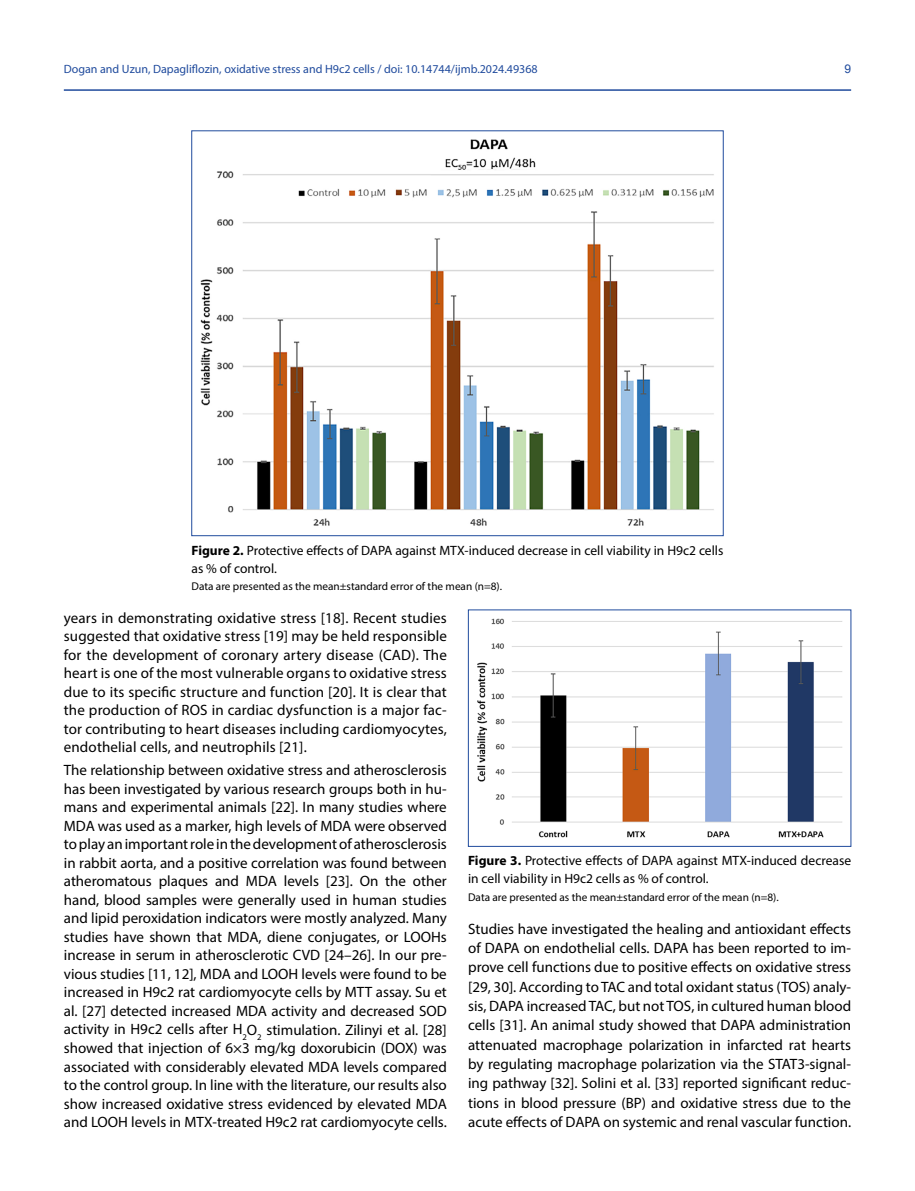
<style>
.page{position:relative;width:915px;height:1191px;background:#fff}
.page>*{position:absolute;margin:0;border:0;box-sizing:border-box;transform-origin:0 0}
.t1{font:15px/18.5px "Myriad Pro";color:#000;text-align:justify}
.t2{font:13.5px/18px "Myriad Pro";color:#000}
.t3{font:12px "Myriad Pro";color:#204b9d}
.t4{font:12px "Arial";color:#204b9d}
.t5{font:11.25px "Myriad Pro";color:#000}
.s1{font-weight:700}
</style>
<div class="page">
<hr style="left:64px;top:89px;width:786px;height:2px;background:#204b9d">
<img style="left:477px;top:618px;width:365px;height:220px">
<img style="left:200px;top:139px;width:514px;height:387px">
<p class="t3" style="left:64px;top:61px;width:475px">Dogan and Uzun, Dapagliflozin, oxidative stress and H9c2 cells / doi: 10.14744/ijmb.2024.49368</p>
<p class="t4" style="left:844px;top:60px;width:8px">9</p>
<p class="t2" style="left:191px;top:541px;width:533px"><span class="s1">Figure 2.</span> Protective effects of DAPA against MTX-induced decrease in cell viability in H9c2 cells as % of control.</p>
<p class="t5" style="left:191px;top:579px;width:312px">Data are presented as the mean±standard error of the mean (n=8).</p>
<p class="t1" style="left:64px;top:608px;width:384px">years in demonstrating oxidative stress [18]. Recent studies suggested that oxidative stress [19] may be held responsible for the development of coronary artery disease (CAD). The heart is one of the most vulnerable organs to oxidative stress due to its specific structure and function [20]. It is clear that the production of ROS in cardiac dysfunction is a major fac&shy;tor contributing to heart diseases including cardiomyocytes, endothelial cells, and neutrophils [21].</p>
<p class="t1" style="left:64px;top:760px;width:384px">The relationship between oxidative stress and atherosclerosis has been investigated by various research groups both in hu&shy;mans and experimental animals [22]. In many studies where MDA was used as a marker, high levels of MDA were observed to play an important role in the development of atherosclerosis in rabbit aorta, and a positive correlation was found between atheromatous plaques and MDA levels [23]. On the other hand, blood samples were generally used in human studies and lipid peroxidation indicators were mostly analyzed. Many studies have shown that MDA, diene conjugates, or LOOHs increase in serum in atherosclerotic CVD [24–26]. In our pre&shy;vious studies [11, 12], MDA and LOOH levels were found to be increased in H9c2 rat cardiomyocyte cells by MTT assay. Su et al. [27] detected increased MDA activity and decreased SOD activity in H9c2 cells after H<sub>2</sub>O<sub>2</sub> stimulation. Zilinyi et al. [28] showed that injection of 6×3 mg/kg doxorubicin (DOX) was associated with considerably elevated MDA levels compared to the control group. In line with the literature, our results also show increased oxidative stress evidenced by elevated MDA and LOOH levels in MTX-treated H9c2 rat cardiomyocyte cells.</p>
<p class="t2" style="left:468px;top:851px;width:384px"><span class="s1">Figure 3.</span> Protective effects of DAPA against MTX-induced decrease in cell viability in H9c2 cells as % of control.</p>
<p class="t5" style="left:468px;top:890px;width:312px">Data are presented as the mean±standard error of the mean (n=8).</p>
<p class="t1" style="left:468px;top:918px;width:384px;line-height:19.4px">Studies have investigated the healing and antioxidant effects of DAPA on endothelial cells. DAPA has been reported to im&shy;prove cell functions due to positive effects on oxidative stress [29, 30]. According to TAC and total oxidant status (TOS) analy&shy;sis, DAPA increased TAC, but not TOS, in cultured human blood cells [31]. An animal study showed that DAPA administration attenuated macrophage polarization in infarcted rat hearts by regulating macrophage polarization via the STAT3-signal&shy;ing pathway [32]. Solini et al. [33] reported significant reduc&shy;tions in blood pressure (BP) and oxidative stress due to the acute effects of DAPA on systemic and renal vascular function.</p>
</div>
